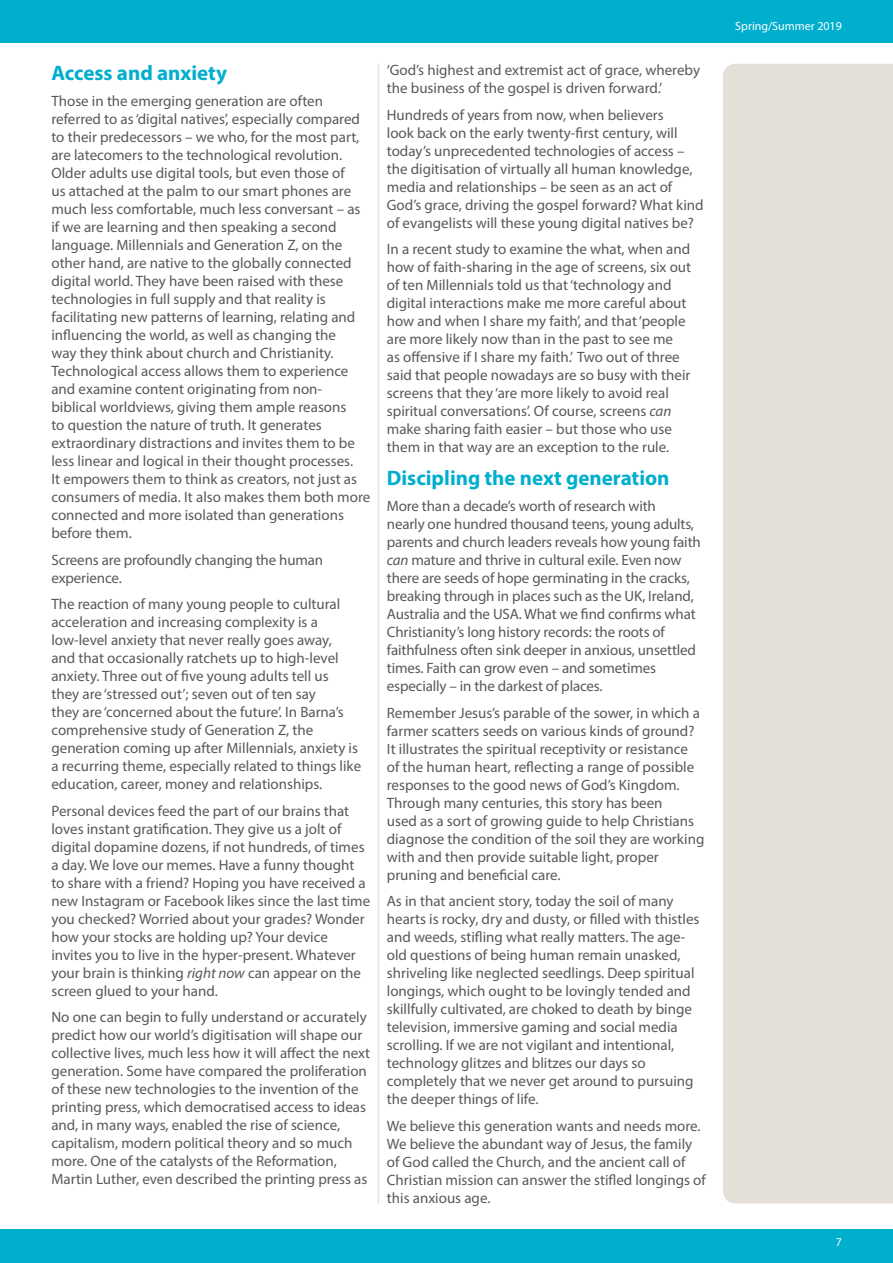
<style>
.page{position:relative;width:893px;height:1263px;background:#fff}
.page>*{position:absolute;margin:0;border:0;box-sizing:border-box;transform-origin:0 0}
.t1{font:700 21px "Myriad Pro";color:#00aece}
.t2{font:15px/18px "Myriad Pro";color:#58595b}
.t3{font:12px "Myriad Pro";color:#fff}
.s1{font-style:italic}
</style>
<div class="page">
<div style="left:0;top:0;width:893px;height:43px;background:#00aece"></div>
<div style="left:0;top:1229px;width:893px;height:34px;background:#00aece"></div>
<div style="left:723px;top:64px;width:170px;height:1139px;background:#e4e0d8"></div>
<hr style="left:378px;top:64px;width:1px;height:1139px;background:#e4e0d8">
<h1 class="t1" style="left:51px;top:59px;width:177px">Access and anxiety</h1>
<p class="t2" style="left:51px;top:92px;width:320px">Those in the emerging generation are often referred to as ‘digital natives’, especially compared to their predecessors – we who, for the most part, are latecomers to the technological revolution.<br>Older adults use digital tools, but even those of<br>us attached at the palm to our smart phones are much less comfortable, much less conversant – as if we are learning and then speaking a second language. Millennials and Generation Z, on the other hand, are native to the globally connected digital world. They have been raised with these technologies in full supply and that reality is facilitating new patterns of learning, relating and influencing the world, as well as changing the<br>way they think about church and Christianity.<br>Technological access allows them to experience and examine content originating from non&shy;biblical worldviews, giving them ample reasons<br>to question the nature of truth. It generates extraordinary distractions and invites them to be less linear and logical in their thought processes.<br>It empowers them to think as creators, not just as consumers of media. It also makes them both more connected and more isolated than generations before them.</p>
<p class="t2" style="left:51px;top:550px;width:273px">Screens are profoundly changing the human experience.</p>
<p class="t2" style="left:51px;top:595px;width:311px">The reaction of many young people to cultural acceleration and increasing complexity is a low-level anxiety that never really goes away,<br>and that occasionally ratchets up to high-level anxiety. Three out of five young adults tell us<br>they are ‘stressed out’; seven out of ten say<br>they are ‘concerned about the future’. In Barna’s comprehensive study of Generation Z, the generation coming up after Millennials, anxiety is a recurring theme, especially related to things like education, career, money and relationships.</p>
<p class="t2" style="left:51px;top:801px;width:320px">Personal devices feed the part of our brains that loves instant gratification. They give us a jolt of digital dopamine dozens, if not hundreds, of times a day. We love our memes. Have a funny thought to share with a friend? Hoping you have received a new Instagram or Facebook likes since the last time you checked? Worried about your grades? Wonder how your stocks are holding up? Your device invites you to live in the hyper-present. Whatever your brain is thinking <span class="s1">right now</span> can appear on the screen glued to your hand.</p>
<p class="t2" style="left:51px;top:1008px;width:320px">No one can begin to fully understand or accurately predict how our world’s digitisation will shape our collective lives, much less how it will affect the next generation. Some have compared the proliferation of these new technologies to the invention of the printing press, which democratised access to ideas and, in many ways, enabled the rise of science, capitalism, modern political theory and so much more. One of the catalysts of the Reformation, Martin Luther, even described the printing press as</p>
<p class="t2" style="left:387px;top:61px;width:315px">‘God’s highest and extremist act of grace, whereby the business of the gospel is driven forward.’</p>
<p class="t2" style="left:387px;top:105px;width:318px">Hundreds of years from now, when believers<br>look back on the early twenty-first century, will today’s unprecedented technologies of access – the digitisation of virtually all human knowledge, media and relationships – be seen as an act of God’s grace, driving the gospel forward? What kind of evangelists will these young digital natives be?</p>
<p class="t2" style="left:387px;top:240px;width:306px">In a recent study to examine the what, when and how of faith-sharing in the age of screens, six out of ten Millennials told us that ‘technology and digital interactions make me more careful about how and when I share my faith’, and that ‘people are more likely now than in the past to see me<br>as offensive if I share my faith.’ Two out of three said that people nowadays are so busy with their screens that they ‘are more likely to avoid real spiritual conversations’. Of course, screens <span class="s1">can </span>make sharing faith easier – but those who use them in that way are an exception to the rule.</p>
<h1 class="t1" style="left:387px;top:464px;width:284px">Discipling the next generation</h1>
<p class="t2" style="left:387px;top:497px;width:315px">More than a decade’s worth of research with<br>nearly one hundred thousand teens, young adults, parents and church leaders reveals how young faith <span class="s1">can</span> mature and thrive in cultural exile. Even now there are seeds of hope germinating in the cracks, breaking through in places such as the UK, Ireland, Australia and the USA. What we find confirms what Christianity’s long history records: the roots of faithfulness often sink deeper in anxious, unsettled times. Faith can grow even – and sometimes especially – in the darkest of places.</p>
<p class="t2" style="left:387px;top:703px;width:319px">Remember Jesus’s parable of the sower, in which a farmer scatters seeds on various kinds of ground?<br>It illustrates the spiritual receptivity or resistance<br>of the human heart, reflecting a range of possible responses to the good news of God’s Kingdom.<br>Through many centuries, this story has been<br>used as a sort of growing guide to help Christians diagnose the condition of the soil they are working with and then provide suitable light, proper pruning and beneficial care.</p>
<p class="t2" style="left:387px;top:892px;width:314px">As in that ancient story, today the soil of many hearts is rocky, dry and dusty, or filled with thistles and weeds, stifling what really matters. The age&shy;old questions of being human remain unasked, shriveling like neglected seedlings. Deep spiritual longings, which ought to be lovingly tended and skillfully cultivated, are choked to death by binge television, immersive gaming and social media scrolling. If we are not vigilant and intentional, technology glitzes and blitzes our days so completely that we never get around to pursuing the deeper things of life.</p>
<p class="t2" style="left:387px;top:1116px;width:320px">We believe this generation wants and needs more.<br>We believe the abundant way of Jesus, the family of God called the Church, and the ancient call of Christian mission can answer the stifled longings of this anxious age.</p>
<p class="t3" style="left:735px;top:19px;width:108px">Spring/Summer 2019</p>
<p class="t3" style="left:836px;top:1235px;width:8px">7</p>
</div>
